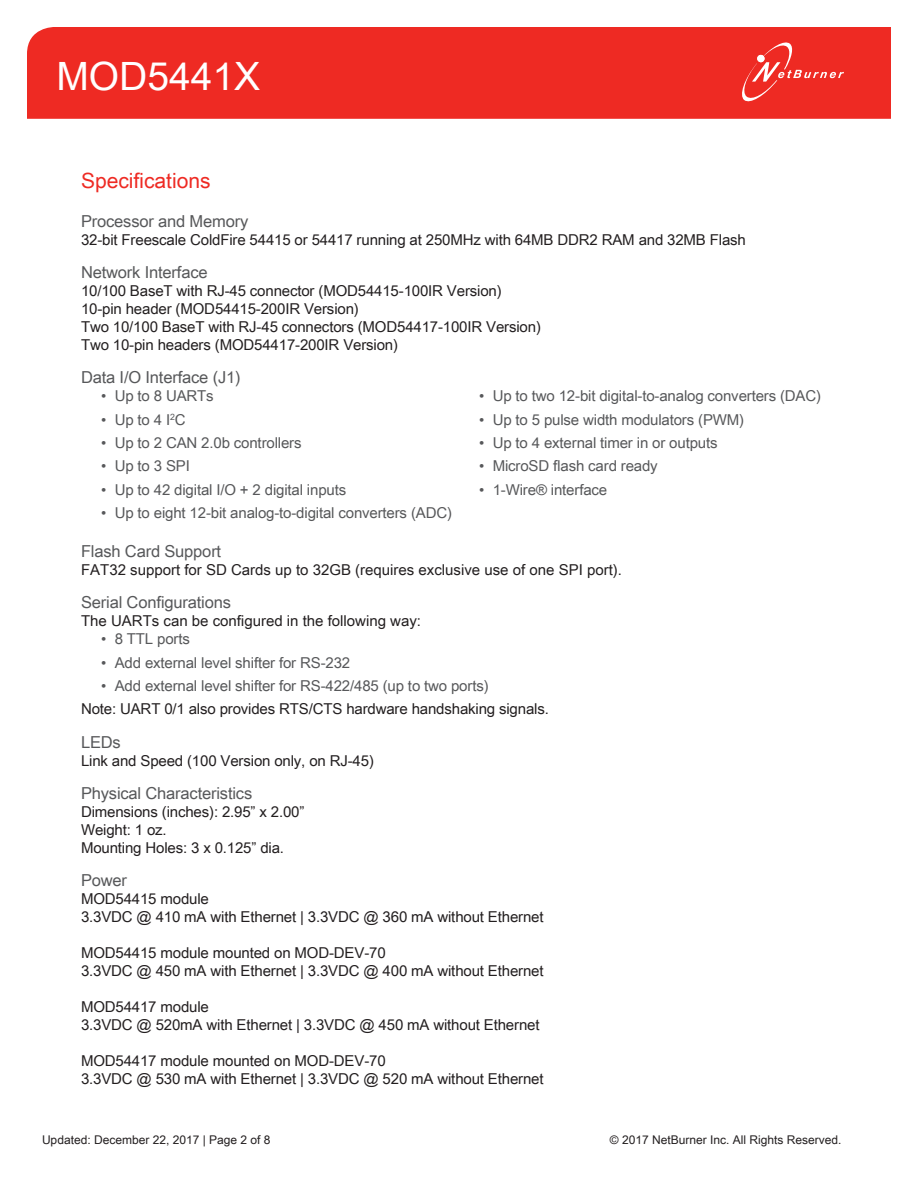
<style>
.page{position:relative;width:918px;height:1188px;background:#fff}
.page>*{position:absolute;margin:0;border:0;box-sizing:border-box;transform-origin:0 0}
.t1{font:39px "Arial Unicode MS";color:#fff}
.t2{font:21px "Arial Unicode MS";color:#ee2a23}
.t3{font:16.5px "Arial Unicode MS";letter-spacing:-.01em;color:#57585a}
.t4{font:15px/18px "Arial Unicode MS";letter-spacing:-.01em;color:#231f20}
.t5{font:15px "Arial Unicode MS";letter-spacing:-.01em;color:#57585a}
.t6{font:12px "Arial Unicode MS";color:#231f20}
</style>
<div class="page">
<div style="left:27px;top:27px;width:864px;height:92px;background:#ee2a23"></div>
<svg style="left:739px;top:39px;width:105px;height:66px"></svg>
<h1 class="t1" style="left:56px;top:48px;width:205px">MOD5441X</h1>
<h2 class="t2" style="left:81px;top:165px;width:131px">Specifications</h2>
<p class="t3" style="left:81px;top:209px;width:169px">Processor and Memory</p>
<p class="t4" style="left:81px;top:230px;width:666px">32-bit Freescale ColdFire 54415 or 54417 running at 250MHz with 64MB DDR2 RAM and 32MB Flash</p>
<p class="t3" style="left:81px;top:260px;width:128px">Network Interface</p>
<p class="t4" style="left:81px;top:281px;width:462px">10/100 BaseT with RJ-45 connector (MOD54415-100IR Version)<br>10-pin header (MOD54415-200IR Version)<br>Two 10/100 BaseT with RJ-45 connectors (MOD54417-100IR Version)<br>Two 10-pin headers (MOD54417-200IR Version)</p>
<p class="t3" style="left:81px;top:365px;width:161px">Data I/O Interface (J1)</p>
<p class="t5" style="left:101px;top:385px;width:114px">• Up to 8 UARTs</p>
<p class="t5" style="left:101px;top:408px;width:86px">• Up to 4 I<sup>2</sup>C</p>
<p class="t5" style="left:101px;top:432px;width:202px">• Up to 2 CAN 2.0b controllers</p>
<p class="t5" style="left:101px;top:455px;width:90px">• Up to 3 SPI</p>
<p class="t5" style="left:101px;top:479px;width:247px">• Up to 42 digital I/O + 2 digital inputs</p>
<p class="t5" style="left:101px;top:502px;width:352px">• Up to eight 12-bit analog-to-digital converters (ADC)</p>
<p class="t5" style="left:479px;top:385px;width:343px">• Up to two 12-bit digital-to-analog converters (DAC)</p>
<p class="t5" style="left:479px;top:408px;width:266px">• Up to 5 pulse width modulators (PWM)</p>
<p class="t5" style="left:479px;top:432px;width:240px">• Up to 4 external timer in or outputs</p>
<p class="t5" style="left:479px;top:455px;width:180px">• MicroSD flash card ready</p>
<p class="t5" style="left:479px;top:479px;width:130px">• 1-Wire® interface</p>
<p class="t3" style="left:81px;top:539px;width:142px">Flash Card Support</p>
<p class="t4" style="left:81px;top:560px;width:543px">FAT32 support for SD Cards up to 32GB (requires exclusive use of one SPI port).</p>
<p class="t3" style="left:81px;top:590px;width:152px">Serial Configurations</p>
<p class="t4" style="left:81px;top:612px;width:342px">The UARTs can be configured in the following way:</p>
<p class="t5" style="left:101px;top:628px;width:90px">• 8 TTL ports</p>
<p class="t5" style="left:101px;top:651px;width:251px">• Add external level shifter for RS-232</p>
<p class="t5" style="left:101px;top:675px;width:389px">• Add external level shifter for RS-422/485 (up to two ports)</p>
<p class="t4" style="left:81px;top:700px;width:469px">Note: UART 0/1 also provides RTS/CTS hardware handshaking signals.</p>
<p class="t3" style="left:81px;top:730px;width:41px">LEDs</p>
<p class="t4" style="left:81px;top:751px;width:295px">Link and Speed (100 Version only, on RJ-45)</p>
<p class="t3" style="left:81px;top:781px;width:173px">Physical Characteristics</p>
<p class="t4" style="left:81px;top:802px;width:225px">Dimensions (inches): 2.95” x 2.00”<br>Weight: 1 oz.<br>Mounting Holes: 3 x 0.125” dia.</p>
<p class="t3" style="left:81px;top:868px;width:48px">Power</p>
<p class="t4" style="left:81px;top:890px;width:464px">MOD54415 module<br>3.3VDC @ 410 mA with Ethernet | 3.3VDC @ 360 mA without Ethernet</p>
<p class="t4" style="left:81px;top:944px;width:464px">MOD54415 module mounted on MOD-DEV-70<br>3.3VDC @ 450 mA with Ethernet | 3.3VDC @ 400 mA without Ethernet</p>
<p class="t4" style="left:81px;top:998px;width:460px">MOD54417 module<br>3.3VDC @ 520mA with Ethernet | 3.3VDC @ 450 mA without Ethernet</p>
<p class="t4" style="left:81px;top:1052px;width:464px">MOD54417 module mounted on MOD-DEV-70<br>3.3VDC @ 530 mA with Ethernet | 3.3VDC @ 520 mA without Ethernet</p>
<p class="t6" style="left:42px;top:1131px;width:230px">Updated: December 22, 2017 | Page 2 of 8</p>
<p class="t6" style="left:610px;top:1131px;width:233px">© 2017 NetBurner Inc. All Rights Reserved.</p>
</div>
